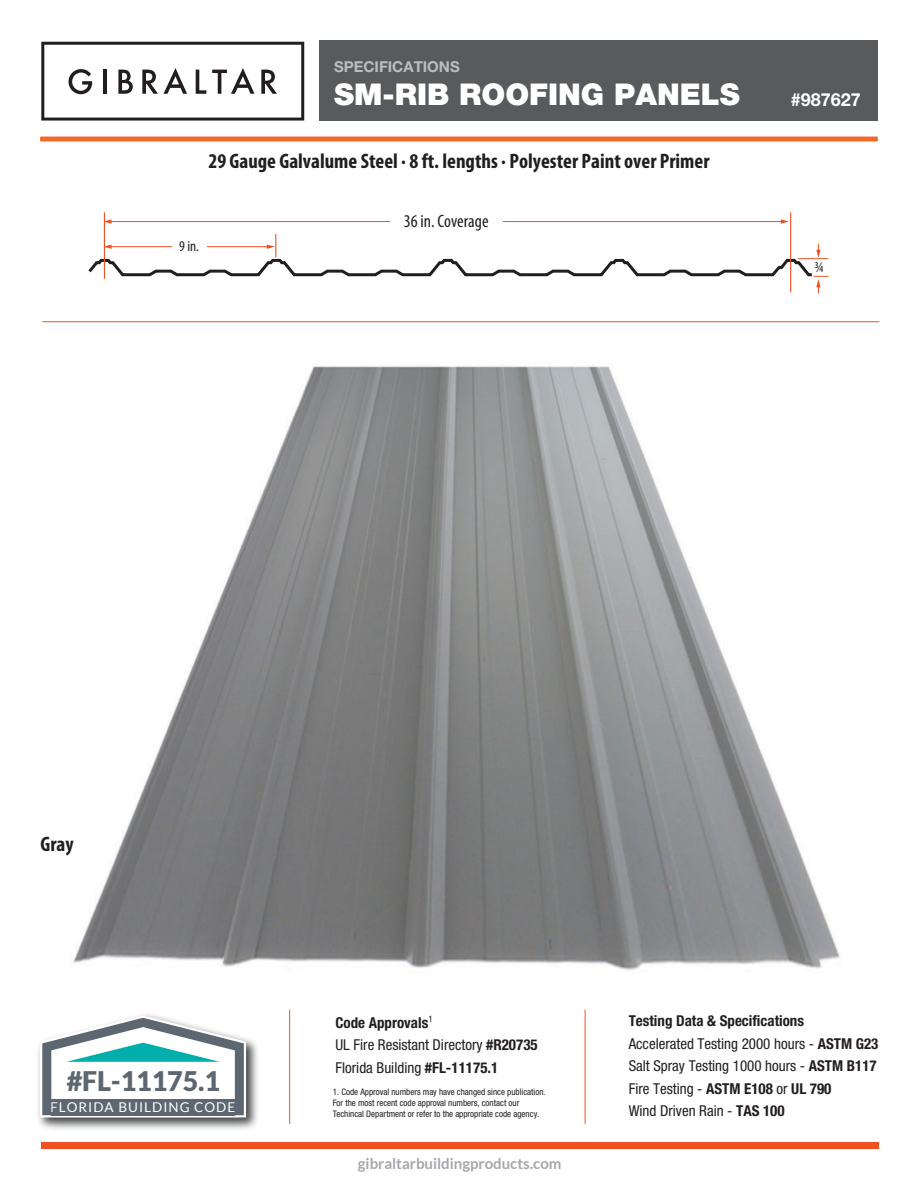
<style>
.page{position:relative;width:918px;height:1188px;background:#fff}
.page>*{position:absolute;margin:0;border:0;box-sizing:border-box;transform-origin:0 0}
.t1{font:900 30px "Helvetica Neue";color:#fff}
.t2{font:900 27px "Lato";letter-spacing:-.005em;color:#5c6771}
.t3{font:700 condensed 21px "Myriad Pro";color:#211e1e}
.t4{font:condensed 18px "Myriad Pro";color:#211e1e}
.t5{font:700 18px "Helvetica Neue";color:#fff}
.t6{font:condensed 15px/22.5px "Helvetica Neue";color:#221e1f}
.t7{font:700 15px "Lato";color:#a5a7ab}
.t8{font:700 15px "Helvetica Neue";color:#bbbdbf}
.t9{font:condensed 15px "Myriad Pro";color:#211e1e}
.t10{font:13.5px "Lato";letter-spacing:.075em;color:#fff}
.t11{font:condensed 9px/10.8px "Helvetica Neue";color:#211e1e}
.s1{font-weight:700}
</style>
<div class="page">
<img style="left:49px;top:293px;width:820px;height:778px">
<img style="left:38px;top:1009px;width:226px;height:120px">
<svg style="left:40px;top:1015px;width:206px;height:103px"></svg>
<div style="left:41px;top:1142px;width:837px;height:6px;background:#f05123"></div>
<hr style="left:289px;top:1010px;width:1px;height:114px;background:#f05123">
<hr style="left:585px;top:1010px;width:1px;height:114px;background:#f05123">
<div style="left:320px;top:41px;width:558px;height:80px;background:#595a5c"></div>
<hr style="left:40px;top:137px;width:837px;height:4px;background:#f26825">
<svg style="left:41px;top:42px;width:263px;height:79px"></svg>
<hr style="left:42px;top:321px;width:837px;height:1px;background:#f05123">
<hr style="left:110px;top:221px;width:672px;height:1px;background:#f05123">
<svg style="left:103px;top:219px;width:9px;height:5px"></svg>
<svg style="left:781px;top:219px;width:8px;height:5px"></svg>
<div style="left:390px;top:210px;width:112px;height:24px;background:#fff"></div>
<hr style="left:104px;top:212px;width:1px;height:67px;background:#f05123">
<hr style="left:790px;top:212px;width:1px;height:80px;background:#f05123">
<svg style="left:88px;top:234px;width:741px;height:59px"></svg>
<p class="t8" style="left:334px;top:57px;width:127px">SPECIFICATIONS</p>
<h1 class="t1" style="left:334px;top:77px;width:407px">SM-RIB ROOFING PANELS</h1>
<h3 class="t3" style="left:208px;top:148px;width:503px">29 Gauge Galvalume Steel · 8 ft. lengths · Polyester Paint over Primer</h3>
<p class="t9" style="left:179px;top:237px;width:21px">9 in.</p>
<p class="t4" style="left:404px;top:210px;width:86px">36 in. Coverage</p>
<p class="t5" style="left:791px;top:88px;width:72px">#987627</p>
<p class="t9" style="left:815px;top:258px;width:11px">¾</p>
<h3 class="t3" style="left:40px;top:831px;width:35px">Gray</h3>
<h2 class="t2" style="left:67px;top:1065px;width:155px">#FL-11175.1</h2>
<p class="t10" style="left:50px;top:1100px;width:187px">FLORIDA BUILDING CODE</p>
<p class="t6" style="left:335px;top:1011px;width:204px"><span class="s1">Code Approvals</span><sup>1<br></sup>UL Fire Resistant Directory <span class="s1">#R20735<br></span>Florida Building <span class="s1">#FL-11175.1</span></p>
<p class="t11" style="left:333px;top:1086px;width:214px">1. Code Approval numbers may have changed since publication.<br>For the most recent code approval numbers, contact our<br>Techincal Department or refer to the appropriate code agency.</p>
<p class="t7" style="left:358px;top:1155px;width:205px">gibraltarbuildingproducts.com</p>
<p class="t6" style="left:629px;top:1010px;width:251px"><span class="s1">Testing Data &amp; Specifications<br></span>Accelerated Testing 2000 hours - <span class="s1">ASTM G23<br></span>Salt Spray Testing 1000 hours - <span class="s1">ASTM B117<br></span>Fire Testing - <span class="s1">ASTM E108</span> or <span class="s1">UL 790<br></span>Wind Driven Rain - <span class="s1">TAS 100</span></p>
</div>
